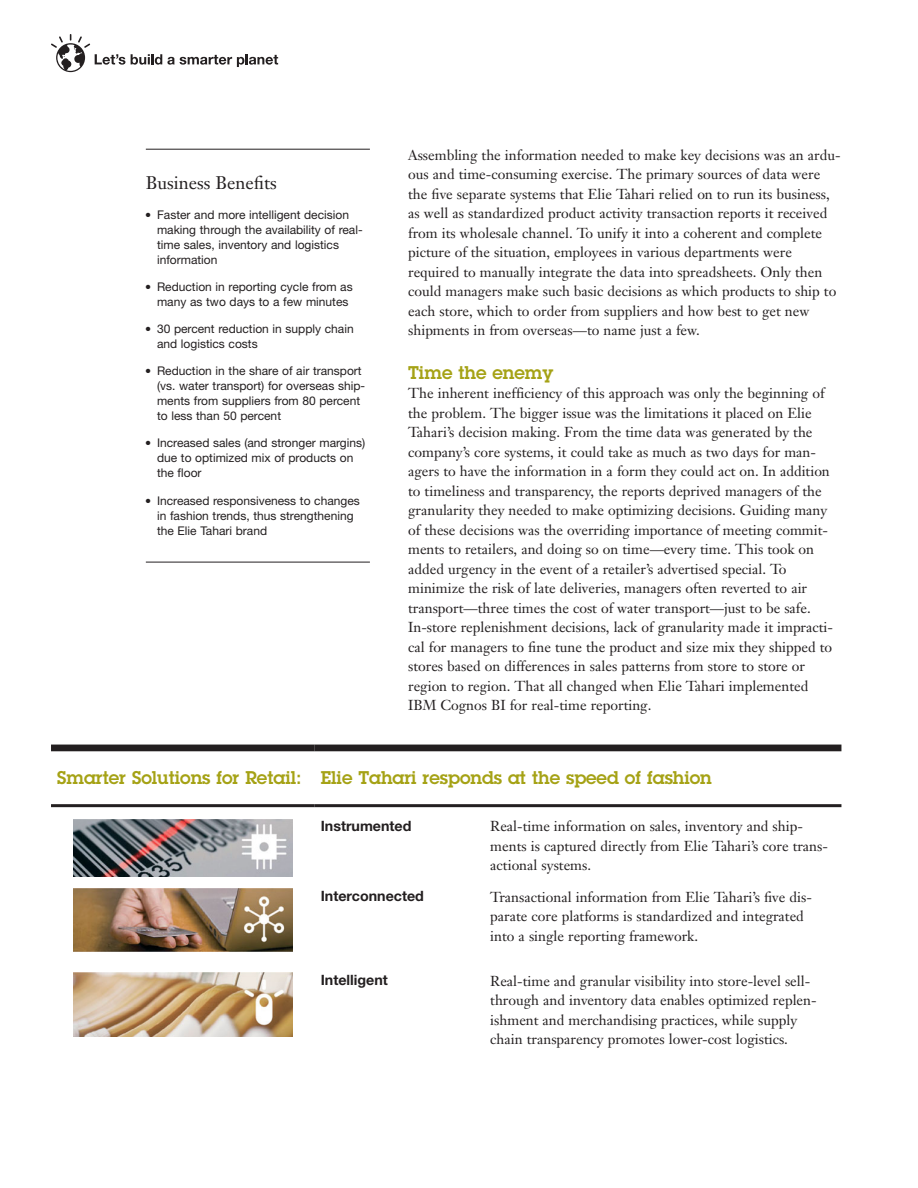
<style>
.page{position:relative;width:918px;height:1188px;background:#fff}
.page>*{position:absolute;margin:0;border:0;box-sizing:border-box;transform-origin:0 0}
.t1{font:600 18px "Lubalin Graph Std";color:#a5a215}
.t2{font:18px "Janson Text";color:#231f20}
.t3{font:14.25px/19.5px "Janson Text";color:#231f20}
.t4{font:700 14.25px "Helvetica Neue";color:#231f20}
.t5{font:12px/15px "Helvetica Neue";color:#231f20}
</style>
<div class="page">
<svg style="left:131px;top:54px;width:147px;height:13px"></svg>
<svg style="left:51px;top:34px;width:74px;height:38px"></svg>
<img style="left:73px;top:819px;width:219px;height:57px">
<img style="left:73px;top:889px;width:219px;height:62px">
<img style="left:73px;top:973px;width:219px;height:63px">
<hr style="left:146px;top:149px;width:224px;height:1px;background:#231f20">
<hr style="left:146px;top:562px;width:224px;height:1px;background:#231f20">
<div style="left:51px;top:745px;width:264px;height:6px;background:#231f20"></div>
<hr style="left:51px;top:804px;width:264px;height:3px;background:#231f20">
<div style="left:315px;top:745px;width:526px;height:6px;background:#231f20"></div>
<hr style="left:315px;top:804px;width:526px;height:3px;background:#231f20">
<p class="t2" style="left:146px;top:176px;width:133px">Business Benefits</p>
<p class="t5" style="left:157px;top:208px;width:207px;text-indent:-11px">● Faster and more intelligent decision making through the availability of real&shy;time sales, inventory and logistics information</p>
<p class="t5" style="left:146px;top:280px;width:208px;text-align:center">● Reduction in reporting cycle from as many as two days to a few minutes</p>
<p class="t5" style="left:157px;top:322px;width:198px;text-indent:-11px">● 30 percent reduction in supply chain and logistics costs</p>
<p class="t5" style="left:157px;top:364px;width:210px;text-indent:-11px">● Reduction in the share of air transport (vs. water transport) for overseas ship&shy;ments from suppliers from 80 percent to less than 50 percent</p>
<p class="t5" style="left:157px;top:437px;width:210px;text-indent:-11px">● Increased sales (and stronger margins) due to optimized mix of products on the floor</p>
<p class="t5" style="left:157px;top:494px;width:204px;text-indent:-11px">● Increased responsiveness to changes in fashion trends, thus strengthening the Elie Tahari brand</p>
<p class="t3" style="left:408px;top:146px;width:434px">Assembling the information needed to make key decisions was an ardu&shy;ous and time-consuming exercise. The primary sources of data were the five separate systems that Elie Tahari relied on to run its business, as well as standardized product activity transaction reports it received from its wholesale channel. To unify it into a coherent and complete picture of the situation, employees in various departments were required to manually integrate the data into spreadsheets. Only then could managers make such basic decisions as which products to ship to each store, which to order from suppliers and how best to get new shipments in from overseas—to name just a few.</p>
<p class="t1" style="left:408px;top:366px;width:147px">Time the enemy</p>
<p class="t3" style="left:408px;top:385px;width:426px">The inherent inefficiency of this approach was only the beginning of the problem. The bigger issue was the limitations it placed on Elie Tahari’s decision making. From the time data was generated by the company’s core systems, it could take as much as two days for man&shy;agers to have the information in a form they could act on. In addition to timeliness and transparency, the reports deprived managers of the granularity they needed to make optimizing decisions. Guiding many of these decisions was the overriding importance of meeting commit&shy;ments to retailers, and doing so on time—every time. This took on added urgency in the event of a retailer’s advertised special. To minimize the risk of late deliveries, managers often reverted to air transport—three times the cost of water transport—just to be safe.<br>In-store replenishment decisions, lack of granularity made it impracti&shy;cal for managers to fine tune the product and size mix they shipped to stores based on differences in sales patterns from store to store or region to region. That all changed when Elie Tahari implemented IBM Cognos BI for real-time reporting.</p>
<p class="t1" style="left:57px;top:772px;width:656px">Smarter Solutions for Retail: Elie Tahari responds at the speed of fashion</p>
<p class="t4" style="left:321px;top:821px;width:92px">Instrumented</p>
<p class="t3" style="left:490px;top:818px;width:339px">Real-time information on sales, inventory and ship&shy;ments is captured directly from Elie Tahari’s core trans&shy;actional systems.</p>
<p class="t4" style="left:321px;top:891px;width:105px">Interconnected</p>
<p class="t3" style="left:490px;top:889px;width:323px">Transactional information from Elie Tahari’s five dis&shy;parate core platforms is standardized and integrated into a single reporting framework.</p>
<p class="t4" style="left:321px;top:975px;width:69px">Intelligent</p>
<p class="t3" style="left:490px;top:972px;width:328px">Real-time and granular visibility into store-level sell&shy;through and inventory data enables optimized replen&shy;ishment and merchandising practices, while supply chain transparency promotes lower-cost logistics.</p>
</div>
